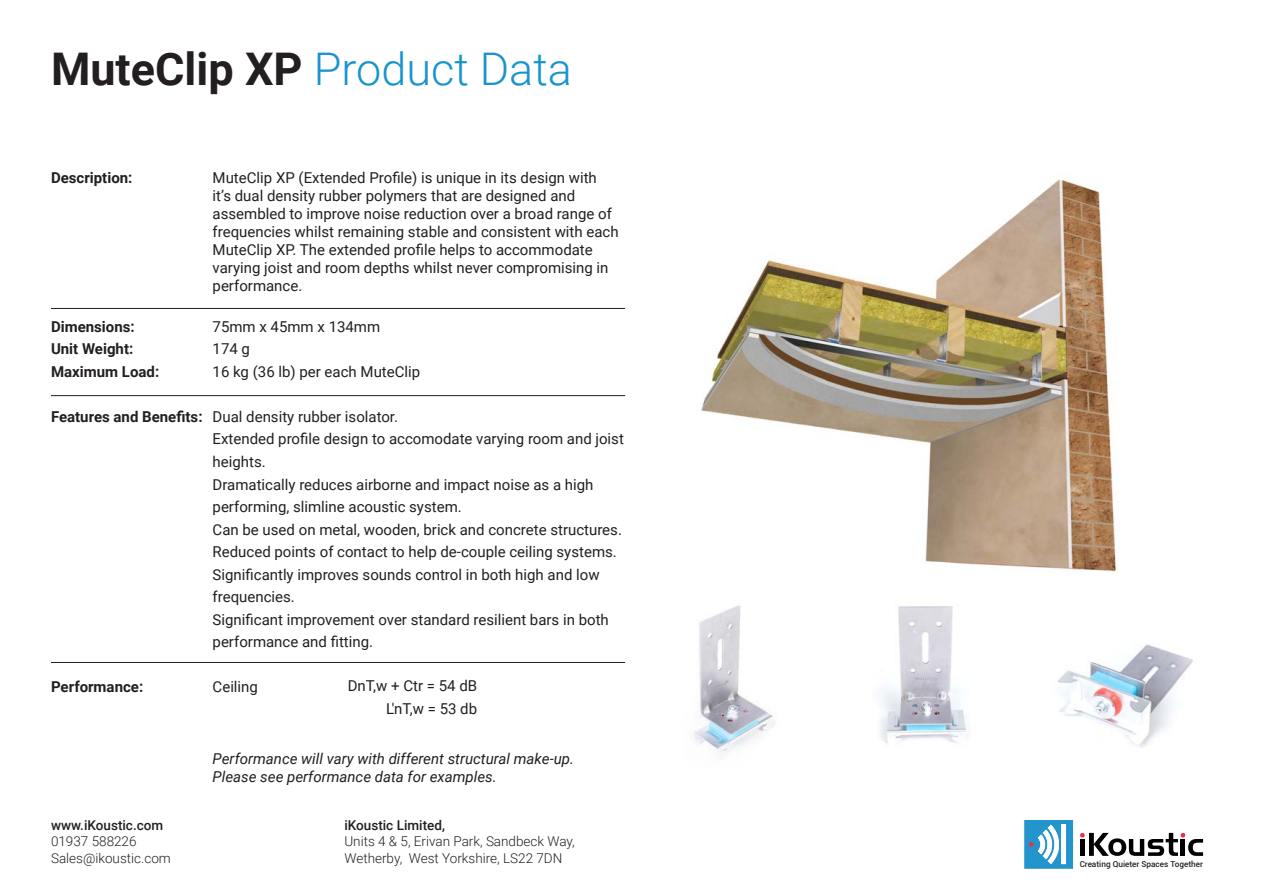
<style>
.page{position:relative;width:1263px;height:893px;background:#fff}
.page>*{position:absolute;margin:0;border:0;box-sizing:border-box;transform-origin:0 0}
.t1{font:300 45px "Roboto";color:#1894cd}
.t2{font:15px/18px "Roboto";color:#231f20}
.t3{font:italic 15px "Roboto";color:#231f20}
.t4{font:700 15px/22.5px "Roboto";color:#231f20}
.t5{font:300 13.5px/16.2px "Roboto";color:#231f20}
.t6{font:500 13.5px "Roboto";color:#231f20}
.t7{font:500 8.25px "Roboto";color:#231f20}
.s1{font-weight:700;color:#231f20}
</style>
<div class="page">
<svg style="left:1024px;top:820px;width:49px;height:49px"></svg>
<svg style="left:1080px;top:833px;width:123px;height:23px"></svg>
<img style="left:879px;top:606px;width:89px;height:138px">
<hr style="left:51px;top:308px;width:574px;height:1px;background:#231f20">
<hr style="left:51px;top:395px;width:574px;height:1px;background:#231f20">
<hr style="left:51px;top:662px;width:574px;height:1px;background:#231f20">
<img style="left:1058px;top:644px;width:135px;height:104px">
<img style="left:694px;top:605px;width:81px;height:148px">
<img style="left:701px;top:179px;width:417px;height:393px">
<p class="t1" style="left:51px;top:37px;width:522px"><span class="s1">MuteClip XP</span> Product Data</p>
<p class="t4" style="left:51px;top:166px;width:83px">Description:</p>
<p class="t4" style="left:51px;top:315px;width:85px">Dimensions:</p>
<p class="t4" style="left:51px;top:337px;width:110px">Unit Weight:<br>Maximum Load:</p>
<p class="t4" style="left:51px;top:405px;width:153px">Features and Benefits:</p>
<p class="t4" style="left:51px;top:675px;width:94px">Performance:</p>
<p class="t2" style="left:213px;top:169px;width:401px">MuteClip XP (Extended Profile) is unique in its design with it’s dual density rubber polymers that are designed and assembled to improve noise reduction over a broad range of</p>
<p class="t2" style="left:213px;top:223px;width:408px">frequencies whilst remaining stable and consistent with each<br>MuteClip XP. The extended profile helps to accommodate varying joist and room depths whilst never compromising in</p>
<p class="t2" style="left:213px;top:277px;width:91px">performance.</p>
<p class="t2" style="left:213px;top:317px;width:169px">75mm x 45mm x 134mm</p>
<p class="t2" style="left:213px;top:340px;width:39px">174 g</p>
<p class="t2" style="left:213px;top:362px;width:209px">16 kg (36 lb) per each MuteClip</p>
<p class="t2" style="left:213px;top:407px;width:187px">Dual density rubber isolator.</p>
<p class="t2" style="left:213px;top:427px;width:413px;line-height:22.5px">Extended profile design to accomodate varying room and joist heights.</p>
<p class="t2" style="left:213px;top:472px;width:382px;line-height:22.5px">Dramatically reduces airborne and impact noise as a high performing, slimline acoustic system.</p>
<p class="t2" style="left:213px;top:520px;width:411px">Can be used on metal, wooden, brick and concrete structures.</p>
<p class="t2" style="left:213px;top:542px;width:406px">Reduced points of contact to help de-couple ceiling systems.</p>
<p class="t2" style="left:213px;top:562px;width:389px;line-height:22.5px">Significantly improves sounds control in both high and low frequencies.</p>
<p class="t2" style="left:213px;top:607px;width:398px;line-height:22.5px">Significant improvement over standard resilient bars in both performance and fitting.</p>
<p class="t2" style="left:213px;top:677px;width:47px">Ceiling</p>
<p class="t2" style="left:348px;top:676px;width:131px">DnT,w + Ctr = 54 dB</p>
<p class="t2" style="left:386px;top:699px;width:93px">L'nT,w = 53 db</p>
<p class="t6" style="left:51px;top:816px;width:114px">www.iKoustic.com</p>
<p class="t5" style="left:51px;top:833px;width:121px">01937 588226<br>Sales@ikoustic.com</p>
<p class="t3" style="left:213px;top:748px;width:363px">Performance will vary with different structural make-up.</p>
<p class="t3" style="left:213px;top:766px;width:286px">Please see performance data for examples.</p>
<p class="t6" style="left:344px;top:816px;width:102px">iKoustic Limited,</p>
<p class="t5" style="left:344px;top:833px;width:232px">Units 4 &amp; 5, Erivan Park, Sandbeck Way,<br>Wetherby, West Yorkshire, LS22 7DN</p>
<p class="t7" style="left:1080px;top:858px;width:125px">Creating Quieter Spaces Together</p>
</div>
